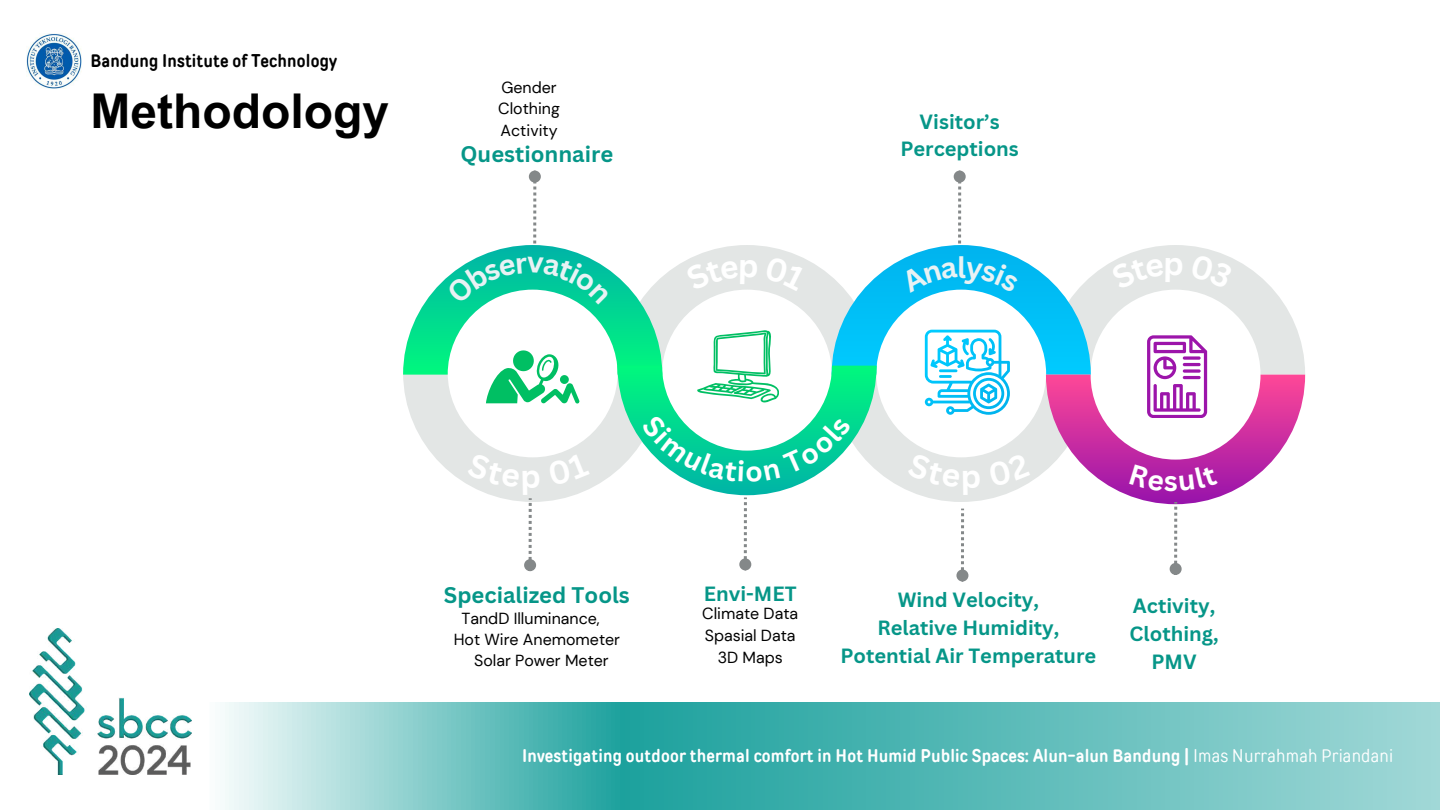
<style>
.page{position:relative;width:1440px;height:810px;background:#fff}
.page>*{position:absolute;margin:0;border:0;box-sizing:border-box;transform-origin:0 0}
.t1{font:700 48px "Arial MT Pro";color:#000}
.t2{font:700 29.1px "Canva Sans";color:#e8f2f4}
.t3{font:700 22px "Canva Sans";color:#069688}
.t4{font:700 20.1px/27.8px "Canva Sans";color:#069688;text-align:center}
.t5{font:700 18px "TT Rounds Condensed";letter-spacing:.01em;color:#fff}
.t6{font:700 18px "TT Rounds Condensed";letter-spacing:.01em;color:#000}
.t7{font:16px/21.8px "DM Sans";color:#000}
.s1{font-weight:400}
</style>
<div class="page">
<svg style="left:225px;top:703px;width:1215px;height:107px;background:#6cc2bf"></svg>
<img style="left:29px;top:629px;width:162px;height:146px">
<img style="left:26px;top:33px;width:56px;height:56px">
<div style="left:530px;top:172px;width:9px;height:9px;background:#848889;border-radius:50%"></div>
<div style="left:529px;top:171px;width:12px;height:12px;border:3px solid #848889;border-radius:50%"></div>
<div style="left:955px;top:172px;width:9px;height:9px;background:#848889;border-radius:50%"></div>
<div style="left:954px;top:171px;width:12px;height:12px;border:3px solid #848889;border-radius:50%"></div>
<div style="left:1171px;top:564px;width:9px;height:9px;background:#848889;border-radius:50%"></div>
<div style="left:1170px;top:563px;width:12px;height:12px;border:3px solid #848889;border-radius:50%"></div>
<div style="left:524px;top:559px;width:12px;height:12px;border:3px solid #848889;border-radius:50%"></div>
<div style="left:958px;top:571px;width:9px;height:9px;background:#848889;border-radius:50%"></div>
<div style="left:956px;top:570px;width:12px;height:12px;border:3px solid #848889;border-radius:50%"></div>
<svg style="left:403px;top:182px;width:902px;height:388px"></svg>
<p class="t6" style="left:91px;top:50px;width:248px">Bandung Institute of Technology</p>
<h1 class="t1" style="left:91px;top:93px;width:300px">Methodology</h1>
<p class="t7" style="left:498px;top:76px;width:63px">Gender<br>Clothing<br>Activity</p>
<p class="t4" style="left:920px;top:107px;width:81px">Visitor’s</p>
<p class="t3" style="left:461px;top:138px;width:154px">Questionnaire</p>
<p class="t4" style="left:900px;top:135px;width:120px">Perceptions</p>
<h2 class="t2" style="left:957px;top:247px;width:11px">l</h2>
<p class="t3" style="left:444px;top:579px;width:187px">Specialized Tools</p>
<p class="t7" style="left:454px;top:608px;width:168px;line-height:21.1px;text-indent:8px">TandD Illuminance,<br>Hot Wire Anemometer</p>
<p class="t7" style="left:474px;top:650px;width:136px">Solar Power Meter</p>
<p class="t4" style="left:704px;top:580px;width:94px">Envi-MET</p>
<p class="t7" style="left:702px;top:603px;width:98px;text-align:center">Climate Data<br>Spasial Data<br>3D Maps</p>
<p class="t4" style="left:841px;top:586px;width:257px">Wind Velocity,<br>Relative Humidity,<br>Potential Air Temperature</p>
<p class="t4" style="left:1130px;top:591px;width:91px">Activity,<br>Clothing,<br>PMV</p>
<p class="t5" style="left:522px;top:745px;width:873px">Investigating outdoor thermal comfort in Hot Humid Public Spaces: Alun-alun Bandung | <span class="s1">Imas Nurrahmah Priandani</span></p>
</div>
